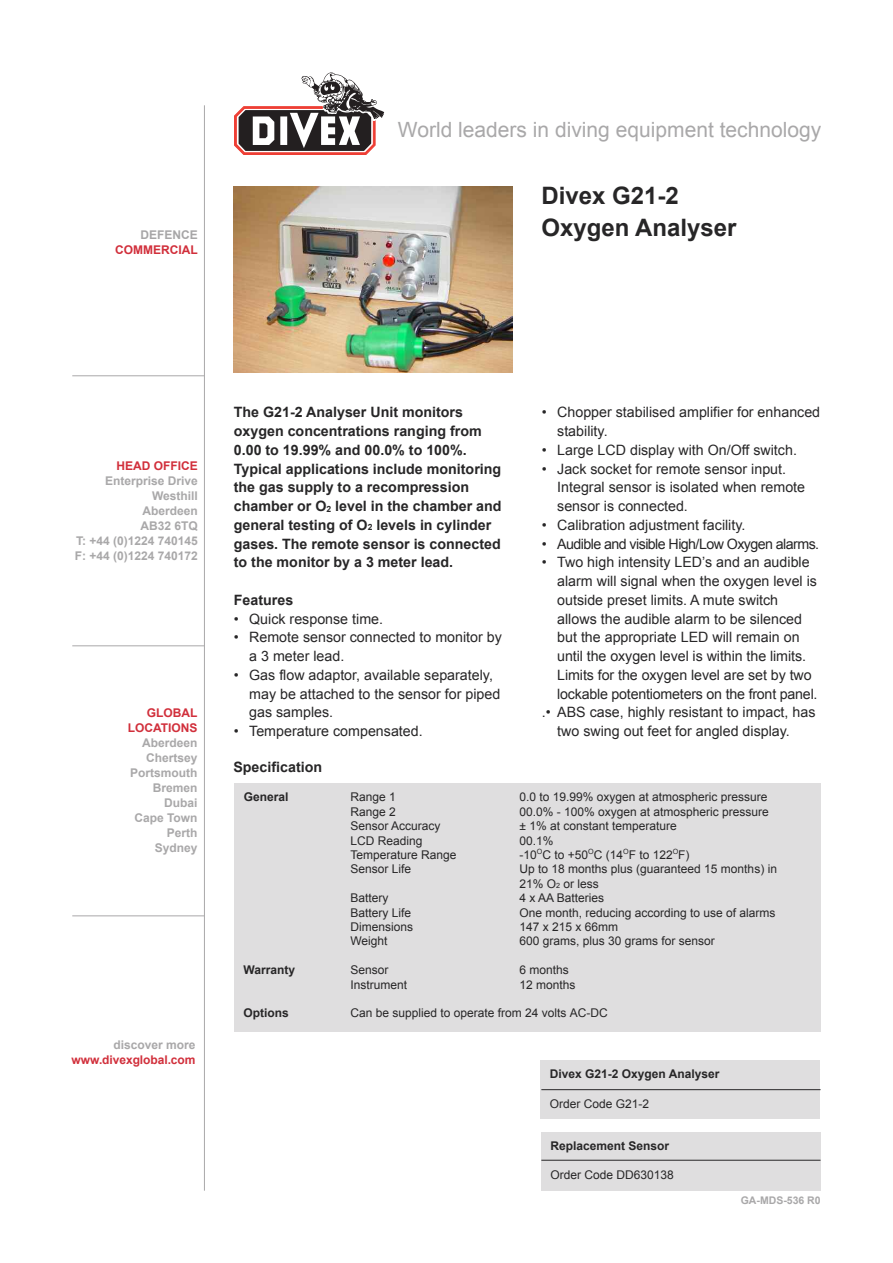
<style>
.page{position:relative;width:893px;height:1263px;background:#fff}
.page>*{position:absolute;margin:0;border:0;box-sizing:border-box;transform-origin:0 0}
.t1{font:700 24px/31.5px "Arial";color:#272627}
.t2{font:21px "Arial";color:#a9a8a9}
.t3{font:14.25px/18.8px "Arial";color:#272627}
.t4{font:700 14.25px/18.8px "Arial";color:#272627}
.t5{font:14.25px "Arial";letter-spacing:-.04em;color:#272627}
.t6{font:12px/14.4px "Arial";color:#272627}
.t7{font:700 12px/15px "Arial";color:#a9a8a9;text-align:right}
.t8{font:700 12px "Arial";color:#272627}
.t9{font:700 12px/15px "Arial";color:#d12f3b;text-align:right}
.t10{font:700 12px "Arial";color:#a7a6a7}
.t11{font:700 10.5px "Arial";color:#a9a8a9}
.s1{font-size:8.55px}
.s2{font-size:7.2px}
</style>
<div class="page">
<hr style="left:72px;top:645px;width:132px;height:1px;background:#a9a8a9">
<hr style="left:72px;top:915px;width:132px;height:1px;background:#a9a8a9">
<hr style="left:72px;top:375px;width:132px;height:1px;background:#a9a8a9">
<hr style="left:204px;top:105px;width:1px;height:1086px;background:#a9a8a9">
<svg style="left:234px;top:73px;width:150px;height:82px"></svg>
<img style="left:234px;top:187px;width:278px;height:186px">
<div style="left:541px;top:1132px;width:279px;height:59px;background:#dfdedf"></div>
<hr style="left:541px;top:1160px;width:279px;height:1px;background:#272627">
<div style="left:234px;top:783px;width:586px;height:248px;background:#dfdedf"></div>
<div style="left:541px;top:1060px;width:279px;height:58px;background:#dfdedf"></div>
<hr style="left:541px;top:1089px;width:279px;height:1px;background:#272627">
<p class="t10" style="left:140px;top:228px;width:59px">DEFENCE</p>
<p class="t9" style="left:115px;top:242px;width:84px">COMMERCIAL</p>
<h2 class="t2" style="left:398px;top:118px;width:425px">World leaders in diving equipment technology</h2>
<h1 class="t1" style="left:541px;top:180px;width:197px">Divex G21-2<br>Oxygen Analyser</h1>
<p class="t9" style="left:116px;top:458px;width:83px">HEAD OFFICE</p>
<p class="t7" style="left:75px;top:473px;width:125px">Enterprise Drive<br>Westhill<br>Aberdeen<br>AB32 6TQ<br>T: +44 (0)1224 740145<br>F: +44 (0)1224 740172</p>
<p class="t9" style="left:128px;top:705px;width:71px">GLOBAL<br>LOCATIONS</p>
<p class="t7" style="left:130px;top:735px;width:69px">Aberdeen<br>Chertsey<br>Portsmouth<br>Bremen<br>Dubai<br>Cape Town<br>Perth<br>Sydney</p>
<p class="t7" style="left:113px;top:1038px;width:84px">discover more</p>
<p class="t9" style="left:72px;top:1053px;width:125px">www.divexglobal.com</p>
<p class="t4" style="left:234px;top:403px;width:269px">The G21-2 Analyser unit monitors oxygen concentrations ranging from 0.00 to 19.99% and 00.0% to 100%.<br>Typical applications include monitoring the gas supply to a recompression chamber or O<span class="s1">2</span> level in the chamber and general testing of O<span class="s1">2</span> levels in cylinder gases. The remote sensor is connected to the monitor by a 3 meter lead.</p>
<p class="t4" style="left:234px;top:590px;width:61px">Features</p>
<p class="t3" style="left:234px;top:609px;width:151px">• Quick response time.</p>
<p class="t3" style="left:249px;top:628px;width:254px;text-indent:-15px">• Remote sensor connected to monitor by a 3 meter lead.</p>
<p class="t3" style="left:249px;top:665px;width:253px;text-indent:-15px">• Gas flow adaptor, available separately, may be attached to the sensor for piped gas samples.</p>
<p class="t3" style="left:234px;top:722px;width:190px">• Temperature compensated.</p>
<p class="t4" style="left:233px;top:758px;width:90px">Specification</p>
<p class="t3" style="left:557px;top:403px;width:264px;text-indent:-15px">• Chopper stabilised amplifier for enhanced stability.</p>
<p class="t3" style="left:542px;top:440px;width:257px">• Large LCD display with On/Off switch.</p>
<p class="t3" style="left:557px;top:459px;width:249px;text-indent:-15px">• Jack socket for remote sensor input.<br>Integral sensor is isolated when remote sensor is connected.</p>
<p class="t3" style="left:542px;top:515px;width:205px">• Calibration adjustment facility.</p>
<p class="t5" style="left:542px;top:536px;width:279px">• Audible and visible High/Low Oxygen alarms.</p>
<p class="t3" style="left:542px;top:553px;width:269px">• Two high intensity LED’s and an audible</p>
<p class="t3" style="left:557px;top:572px;width:261px">alarm will signal when the oxygen level is</p>
<p class="t3" style="left:557px;top:590px;width:222px">outside preset limits. A mute switch</p>
<p class="t3" style="left:557px;top:609px;width:246px">allows the audible alarm to be silenced</p>
<p class="t3" style="left:557px;top:628px;width:244px">but the appropriate LED will remain on</p>
<p class="t3" style="left:557px;top:647px;width:250px">until the oxygen level is within the limits.</p>
<p class="t3" style="left:557px;top:665px;width:256px">Limits for the oxygen level are set by two</p>
<p class="t3" style="left:557px;top:684px;width:262px">lockable potentiometers on the front panel.</p>
<p class="t3" style="left:542px;top:703px;width:275px">.• ABS case, highly resistant to impact, has</p>
<p class="t3" style="left:557px;top:722px;width:234px">two swing out feet for angled display.</p>
<p class="t8" style="left:244px;top:790px;width:46px">General</p>
<p class="t6" style="left:350px;top:790px;width:47px">Range 1</p>
<p class="t6" style="left:519px;top:790px;width:250px">0.0 to 19.99% oxygen at atmospheric pressure</p>
<p class="t6" style="left:350px;top:804px;width:47px">Range 2</p>
<p class="t6" style="left:519px;top:804px;width:251px">00.0% - 100% oxygen at atmospheric pressure</p>
<p class="t6" style="left:350px;top:819px;width:92px">Sensor Accuracy</p>
<p class="t6" style="left:519px;top:819px;width:159px">± 1% at constant temperature</p>
<p class="t6" style="left:350px;top:833px;width:74px">LCD Reading</p>
<p class="t6" style="left:519px;top:833px;width:36px">00.1%</p>
<p class="t6" style="left:350px;top:848px;width:108px">Temperature Range</p>
<p class="t6" style="left:519px;top:848px;width:172px">-10<sup>O</sup>C to +50<sup>O</sup>C (14<sup>O</sup>F to 122<sup>O</sup>F)</p>
<p class="t6" style="left:350px;top:862px;width:62px">Sensor Life</p>
<p class="t6" style="left:519px;top:862px;width:259px">Up to 18 months plus (guaranteed 15 months) in<br>21% O<span class="s2">2</span> or less</p>
<p class="t6" style="left:350px;top:891px;width:40px">Battery</p>
<p class="t6" style="left:519px;top:891px;width:86px">4 x AA Batteries</p>
<p class="t6" style="left:350px;top:905px;width:62px">Battery Life</p>
<p class="t6" style="left:519px;top:905px;width:258px">One month, reducing according to use of alarms</p>
<p class="t6" style="left:350px;top:920px;width:64px">Dimensions</p>
<p class="t6" style="left:519px;top:920px;width:100px">147 x 215 x 66mm</p>
<p class="t6" style="left:350px;top:934px;width:39px">Weight</p>
<p class="t6" style="left:519px;top:934px;width:197px">600 grams, plus 30 grams for sensor</p>
<p class="t8" style="left:244px;top:963px;width:53px">Warranty</p>
<p class="t6" style="left:350px;top:963px;width:40px">Sensor</p>
<p class="t6" style="left:519px;top:963px;width:51px">6 months</p>
<p class="t6" style="left:350px;top:977px;width:58px">Instrument</p>
<p class="t6" style="left:519px;top:977px;width:58px">12 months</p>
<p class="t8" style="left:244px;top:1006px;width:47px">Options</p>
<p class="t6" style="left:350px;top:1006px;width:259px">Can be supplied to operate from 24 volts AC-DC</p>
<p class="t8" style="left:550px;top:1067px;width:171px">Divex G21-2 Oxygen Analyser</p>
<p class="t6" style="left:550px;top:1097px;width:101px">Order Code G21-2</p>
<p class="t8" style="left:550px;top:1139px;width:120px">Replacement Sensor</p>
<p class="t6" style="left:550px;top:1168px;width:125px">Order Code DD630138</p>
<p class="t11" style="left:741px;top:1194px;width:81px">GA-MDS-536 R0</p>
</div>
